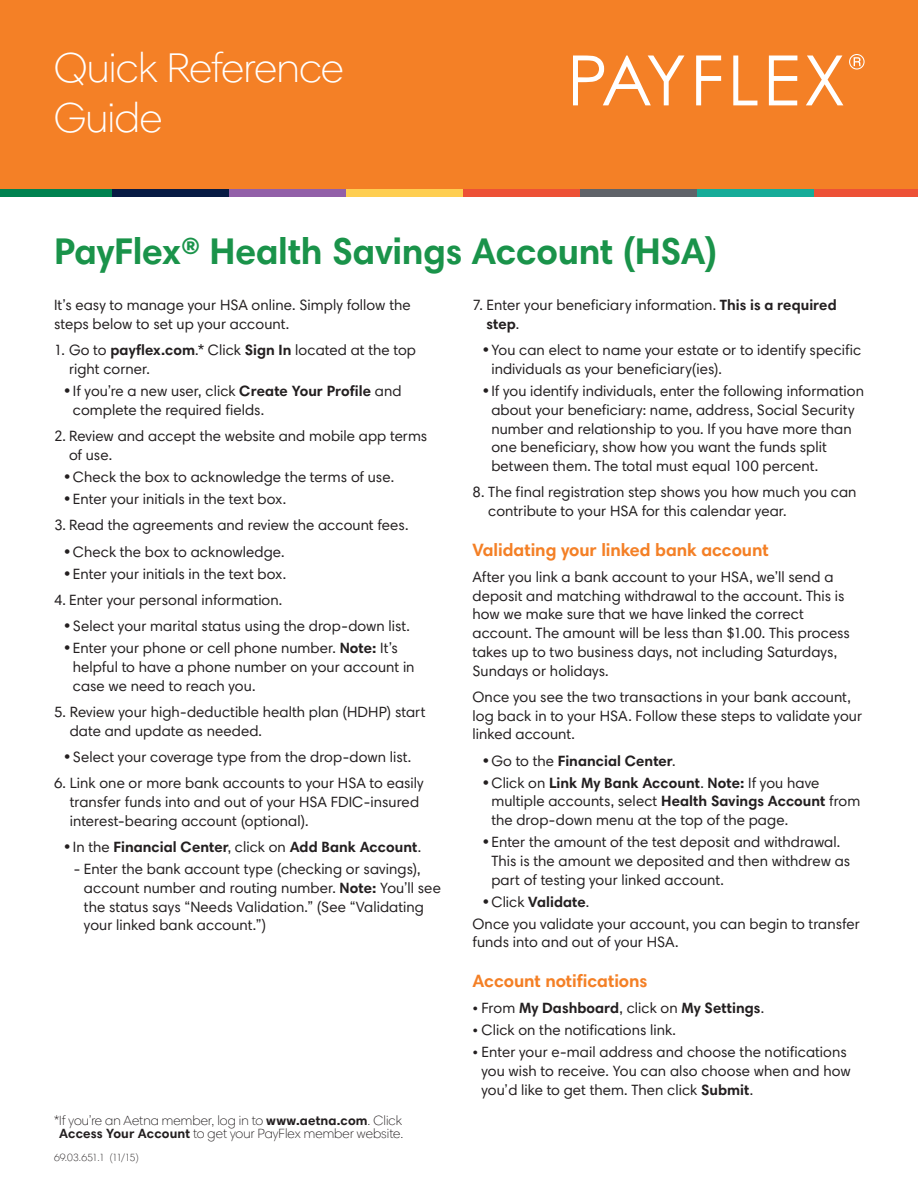
<style>
.page{position:relative;width:918px;height:1188px;background:#fff}
.page>*{position:absolute;margin:0;border:0;box-sizing:border-box;transform-origin:0 0}
.t1{font:300 42px/50.4px "Harmonia Sans Std";letter-spacing:-.015em;color:#fff}
.t2{font:700 37.5px "Harmonia Sans Std";letter-spacing:-.005em;color:#1a934a}
.t3{font:700 18px "Harmonia Sans Std";letter-spacing:-.005em;color:#f48026}
.t4{font:15px/18.8px "Harmonia Sans Std";letter-spacing:.005em;color:#231f20}
.t5{font:700 15px "Harmonia Sans Std";letter-spacing:.005em;color:#231f20}
.t6{font:300 13.5px/13.5px "Harmonia Sans Std";letter-spacing:.005em;color:#231f20;text-align:center}
.t7{font:300 10.5px "Harmonia Sans Std";letter-spacing:-.035em;color:#231f20}
.s1{font-weight:700}
.s2{font-size:18px}
.s3{font-weight:400;font-size:18px}
.s4{font-weight:400}
</style>
<div class="page">
<div style="left:0;top:0;width:918px;height:189px;background:#f48026"></div>
<div style="left:0;top:189px;width:113px;height:8px;background:#008250"></div>
<div style="left:113px;top:189px;width:117px;height:8px;background:#071b44"></div>
<div style="left:230px;top:189px;width:117px;height:8px;background:#9260a8"></div>
<div style="left:347px;top:189px;width:117px;height:8px;background:#fece51"></div>
<div style="left:463px;top:189px;width:117px;height:8px;background:#ed5136"></div>
<div style="left:580px;top:189px;width:117px;height:8px;background:#5f6369"></div>
<div style="left:697px;top:189px;width:117px;height:8px;background:#16ac99"></div>
<div style="left:814px;top:189px;width:104px;height:8px;background:#ed5136"></div>
<svg style="left:573px;top:56px;width:111px;height:49px"></svg>
<svg style="left:696px;top:56px;width:25px;height:49px"></svg>
<svg style="left:733px;top:56px;width:24px;height:49px"></svg>
<svg style="left:769px;top:56px;width:28px;height:49px"></svg>
<svg style="left:806px;top:56px;width:37px;height:49px"></svg>
<svg style="left:849px;top:54px;width:16px;height:16px"></svg>
<h1 class="t1" style="left:54px;top:42px;width:291px">Quick Reference<br>Guide</h1>
<h2 class="t2" style="left:54px;top:228px;width:665px">PayFlex® Health Savings Account (HSA)</h2>
<p class="t4" style="left:54px;top:296px;width:358px">It’s easy to manage your HSA online. Simply follow the steps below to set up your account.</p>
<p class="t4" style="left:69px;top:341px;width:349px;text-indent:-15px">1. Go to <span class="s1">payflex.com</span>.* Click <span class="s1">Sign In</span> located at the top right corner.</p>
<p class="t4" style="left:73px;top:381px;width:330px;text-indent:-9px"><span class="s2">•</span>If you’re a new user, click <span class="s1">Create Your Profile</span> and complete the required fields.</p>
<p class="t4" style="left:69px;top:427px;width:360px;text-indent:-15px">2. Review and accept the website and mobile app terms of use.</p>
<p class="t4" style="left:64px;top:467px;width:332px"><span class="s2">•</span>Check the box to acknowledge the terms of use.</p>
<p class="t4" style="left:64px;top:489px;width:224px"><span class="s2">•</span> Enter your initials in the text box.</p>
<p class="t4" style="left:54px;top:516px;width:356px">3. Read the agreements and review the account fees.</p>
<p class="t4" style="left:64px;top:542px;width:222px"><span class="s2">•</span>Check the box to acknowledge.</p>
<p class="t4" style="left:64px;top:564px;width:224px"><span class="s2">•</span> Enter your initials in the text box.</p>
<p class="t4" style="left:54px;top:590px;width:230px">4. Enter your personal information.</p>
<p class="t4" style="left:64px;top:617px;width:348px"><span class="s2">•</span>Select your marital status using the drop-down list.</p>
<p class="t4" style="left:73px;top:638px;width:343px;text-indent:-9px"><span class="s2">•</span> Enter your phone or cell phone number. <span class="s1">Note:</span> It’s helpful to have a phone number on your account in case we need to reach you.</p>
<p class="t4" style="left:70px;top:702px;width:357px;text-indent:-16px">5. Review your high-deductible health plan (HDHP) start date and update as needed.</p>
<p class="t4" style="left:64px;top:747px;width:349px"><span class="s2">•</span>Select your coverage type from the drop-down list.</p>
<p class="t4" style="left:70px;top:774px;width:355px;text-indent:-16px">6. Link one or more bank accounts to your HSA to easily transfer funds into and out of your HSA FDIC-insured interest-bearing account (optional).</p>
<p class="t5" style="left:64px;top:838px;width:359px"><span class="s3">•</span><span class="s4">In the</span> Financial Center<span class="s4">, click on</span> Add Bank Account<span class="s4">.</span></p>
<p class="t4" style="left:84px;top:859px;width:358px;text-indent:-10px">- Enter the bank account type (checking or savings), account number and routing number. <span class="s1">Note:</span> You’ll see the status says “Needs Validation.” (See “Validating your linked bank account.”)</p>
<p class="t6" style="left:54px;top:1114px;width:351px">*If you’re an Aetna member, log in to <span class="s1">www.aetna.com</span>. Click<br><span class="s1">Access Your Account</span> to get your PayFlex member website.</p>
<p class="t7" style="left:54px;top:1151px;width:86px">69.03.651.1 (11/15)</p>
<p class="t4" style="left:487px;top:296px;width:352px;text-indent:-14px">7. Enter your beneficiary information. <span class="s1">This is a required step</span>.</p>
<p class="t4" style="left:491px;top:341px;width:371px;text-indent:-9px"><span class="s2">•</span> You can elect to name your estate or to identify specific individuals as your beneficiary(ies).</p>
<p class="t4" style="left:491px;top:381px;width:374px;text-indent:-9px"><span class="s2">•</span>If you identify individuals, enter the following information about your beneficiary: name, address, Social Security number and relationship to you. If you have more than one beneficiary, show how you want the funds split between them. The total must equal 100 percent.</p>
<p class="t4" style="left:488px;top:483px;width:370px;text-indent:-16px">8. The final registration step shows you how much you can contribute to your HSA for this calendar year.</p>
<p class="t3" style="left:472px;top:538px;width:298px">Validating your linked bank account</p>
<p class="t4" style="left:472px;top:567px;width:379px">After you link a bank account to your HSA, we’ll send a deposit and matching withdrawal to the account. This is how we make sure that we have linked the correct account. The amount will be less than $1.00. This process takes up to two business days, not including Saturdays, Sundays or holidays.</p>
<p class="t4" style="left:472px;top:687px;width:391px">Once you see the two transactions in your bank account, log back in to your HSA. Follow these steps to validate your linked account.</p>
<p class="t5" style="left:482px;top:751px;width:195px"><span class="s3">•</span><span class="s4">Go to the</span> Financial Center<span class="s4">.</span></p>
<p class="t4" style="left:491px;top:773px;width:370px;text-indent:-9px"><span class="s2">•</span>Click on <span class="s1">Link My Bank Account</span>. <span class="s1">Note:</span> If you have multiple accounts, select <span class="s1">Health Savings Account</span> from the drop-down menu at the top of the page.</p>
<p class="t4" style="left:491px;top:833px;width:360px;text-indent:-9px"><span class="s2">•</span> Enter the amount of the test deposit and withdrawal.<br>This is the amount we deposited and then withdrew as part of testing your linked account.</p>
<p class="t4" style="left:472px;top:890px;width:389px;line-height:22px;text-indent:10px"><span class="s2">•</span>Click <span class="s1">Validate</span>.<br>Once you validate your account, you can begin to transfer</p>
<p class="t4" style="left:472px;top:933px;width:208px">funds into and out of your HSA.</p>
<p class="t3" style="left:472px;top:969px;width:177px">Account notifications</p>
<p class="t5" style="left:472px;top:999px;width:293px"><span class="s4">• From</span> My Dashboard<span class="s4">, click on</span> My Settings<span class="s4">.</span></p>
<p class="t4" style="left:472px;top:1020px;width:205px">• Click on the notifications link.</p>
<p class="t4" style="left:481px;top:1042px;width:371px;text-indent:-9px">• Enter your e-mail address and choose the notifications you wish to receive. You can also choose when and how you’d like to get them. Then click <span class="s1">Submit</span>.</p>
</div>
